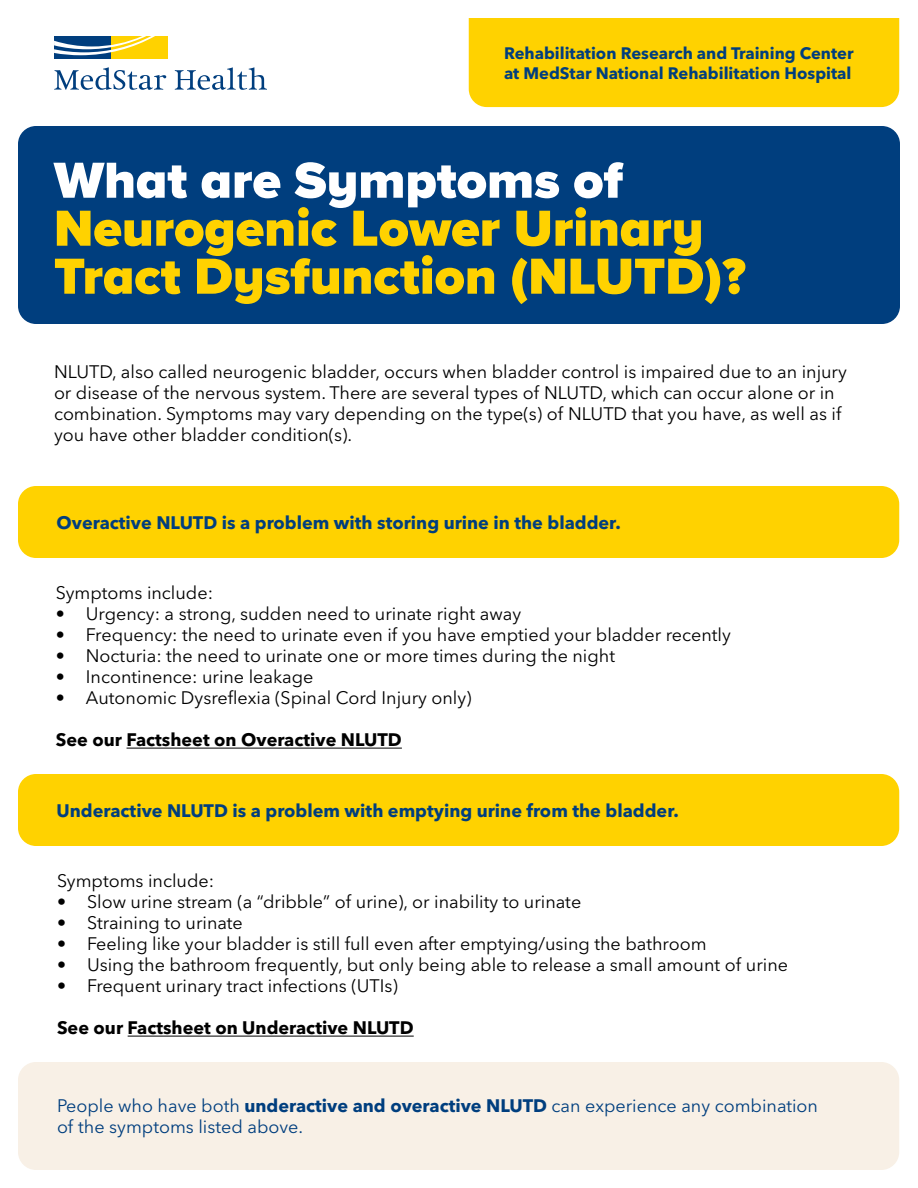
<style>
.page{position:relative;width:918px;height:1188px;background:#fff}
.page>*{position:absolute;margin:0;border:0;box-sizing:border-box;transform-origin:0 0}
.t1{font:900 52.5px/48px "Proxima Nova A";color:#ffd200}
.t2{font:900 52.5px "Proxima Nova A";color:#fff}
.t3{font:18px/21px "Avenir Next LT Pro";color:#000}
.t4{font:700 18px "Avenir Next LT Pro";color:#003e7e}
.t5{font:18px/21px "Avenir Next LT Pro";color:#003e7e}
.t6{font:700 18px "Avenir Next LT Pro";color:#000}
.t7{font:700 16.5px/19.5px "Avenir Next LT Pro";color:#003e7e}
.s1{font-weight:700}
</style>
<div class="page">
<div style="left:18px;top:126px;width:882px;height:198px;background:#003e7e;border-radius:18px"></div>
<div style="left:18px;top:486px;width:881px;height:72px;background:#ffd200;border-radius:18px"></div>
<div style="left:18px;top:774px;width:881px;height:72px;background:#ffd200;border-radius:18px"></div>
<div style="left:18px;top:1062px;width:881px;height:108px;background:#f8f0e6;border-radius:18px"></div>
<hr style="left:127px;top:748px;width:275px;height:1px;background:#000">
<hr style="left:128px;top:1036px;width:286px;height:1px;background:#000">
<svg style="left:54px;top:67px;width:112px;height:23px"></svg>
<svg style="left:175px;top:67px;width:92px;height:23px"></svg>
<div style="left:53px;top:35px;width:116px;height:25px;background:#ffd200"></div>
<div style="left:54px;top:36px;width:57px;height:23px;background:#003e7e"></div>
<svg style="left:54px;top:36px;width:101px;height:19px"></svg>
<div style="left:469px;top:18px;width:430px;height:89px;background:#ffd200"></div>
<p class="t7" style="left:504px;top:44px;width:351px">Rehabilitation Research and Training Center at MedStar National Rehabilitation Hospital</p>
<h1 class="t2" style="left:54px;top:141px;width:571px">What are Symptoms of</h1>
<h1 class="t1" style="left:54px;top:204px;width:693px">Neurogenic Lower Urinary<br>Tract Dysfunction (NLUTD)?</h1>
<p class="t3" style="left:54px;top:361px;width:794px">NLUTD, also called neurogenic bladder, occurs when bladder control is impaired due to an injury or disease of the nervous system. There are several types of NLUTD, which can occur alone or in combination. Symptoms may vary depending on the type(s) of NLUTD that you have, as well as if you have other bladder condition(s).</p>
<p class="t4" style="left:57px;top:511px;width:566px">Overactive NLUTD is a problem with storing urine in the bladder.</p>
<p class="t3" style="left:56px;top:583px;width:159px">Symptoms include:</p>
<p class="t3" style="left:56px;top:604px;width:467px">• Urgency: a strong, sudden need to urinate right away</p>
<p class="t3" style="left:56px;top:625px;width:677px">• Frequency: the need to urinate even if you have emptied your bladder recently</p>
<p class="t3" style="left:56px;top:646px;width:561px">• Nocturia: the need to urinate one or more times during the night</p>
<p class="t3" style="left:56px;top:667px;width:259px">• Incontinence: urine leakage</p>
<p class="t3" style="left:56px;top:688px;width:417px">• Autonomic Dysreflexia (Spinal Cord Injury only)</p>
<p class="t6" style="left:56px;top:729px;width:348px">See our Factsheet on Overactive NLUTD</p>
<p class="t4" style="left:57px;top:799px;width:624px">Underactive NLUTD is a problem with emptying urine from the bladder.</p>
<p class="t3" style="left:57px;top:871px;width:159px">Symptoms include:</p>
<p class="t3" style="left:57px;top:892px;width:526px">• Slow urine stream (a “dribble” of urine), or inability to urinate</p>
<p class="t3" style="left:57px;top:913px;width:187px">• Straining to urinate</p>
<p class="t3" style="left:57px;top:934px;width:651px">• Feeling like your bladder is still full even after emptying/using the bathroom</p>
<p class="t3" style="left:57px;top:955px;width:733px">• Using the bathroom frequently, but only being able to release a small amount of urine</p>
<p class="t3" style="left:57px;top:976px;width:342px">• Frequent urinary tract infections (UTIs)</p>
<p class="t6" style="left:57px;top:1017px;width:358px">See our Factsheet on Underactive NLUTD</p>
<p class="t5" style="left:57px;top:1096px;width:763px">People who have both <span class="s1">underactive and overactive NLUTD</span> can experience any combination of the symptoms listed above.</p>
</div>
